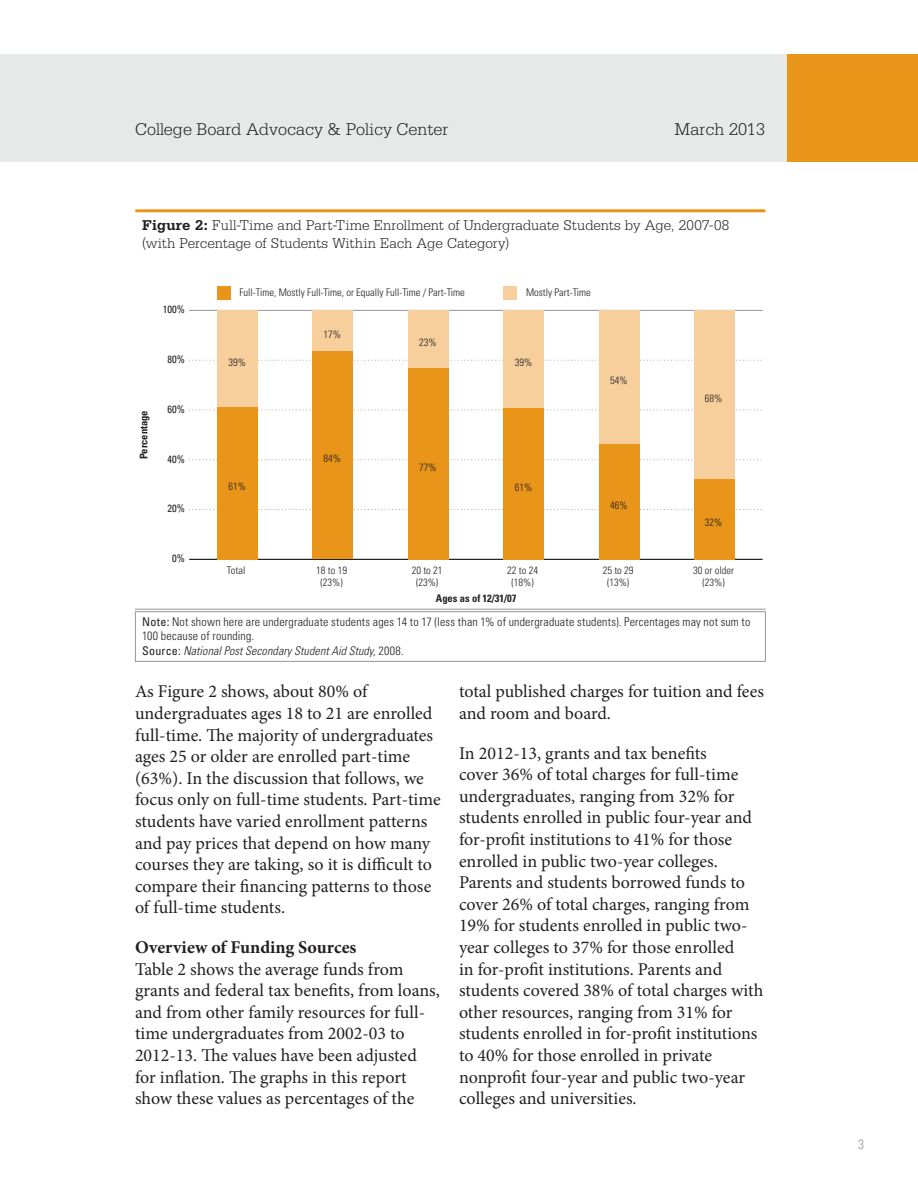
<style>
.page{position:relative;width:918px;height:1188px;background:#fff}
.page>*{position:absolute;margin:0;border:0;box-sizing:border-box;transform-origin:0 0}
.t1{font:18px/21.6px "Minion Pro";letter-spacing:-.005em;color:#231f20}
.t2{font:300 18px "Serifa Std";color:#231f20}
.t3{font:700 18px "Minion Pro";color:#231f20}
.t4{font:300 15px/18px "Serifa Std";letter-spacing:-.005em;color:#231f20}
.t5{font:300 condensed 13.5px "Univers LT Std";color:#949698}
.t6{font:300 condensed 12px/14.4px "Univers LT Std";letter-spacing:.015em;color:#231f20}
.t7{font:300 condensed 10.5px/12.6px "Univers LT Std";color:#231f20;text-align:center}
.t8{font:700 condensed 10.5px "Univers LT Std";color:#231f20}
.t9{font:condensed 10.5px "Univers LT Std";color:#231f20}
.s1{font-weight:700}
.s2{font-weight:400}
.s3{font-style:italic}
</style>
<div class="page">
<div style="left:0;top:54px;width:788px;height:108px;background:#e7e8e8"></div>
<div style="left:788px;top:54px;width:130px;height:108px;background:#e99519"></div>
<hr style="left:135px;top:609px;width:631px;height:1px;background:#949698">
<hr style="left:135px;top:611px;width:631px;height:1px;background:#949698">
<hr style="left:135px;top:612px;width:1px;height:49px;background:#949698">
<hr style="left:135px;top:661px;width:631px;height:1px;background:#949698">
<hr style="left:765px;top:612px;width:1px;height:49px;background:#949698">
<hr style="left:135px;top:209px;width:630px;height:3px;background:#e99519">
<div style="left:217px;top:286px;width:14px;height:14px;background:#e99519"></div>
<div style="left:504px;top:286px;width:13px;height:14px;background:#f6cf9c"></div>
<hr style="left:189px;top:559px;width:573px;height:1px;background:#231f20">
<svg style="left:189px;top:509px;width:573px;height:1px"></svg>
<svg style="left:189px;top:459px;width:573px;height:1px"></svg>
<svg style="left:189px;top:410px;width:573px;height:1px"></svg>
<svg style="left:189px;top:360px;width:573px;height:1px"></svg>
<hr style="left:189px;top:310px;width:573px;height:1px;background:#949698">
<div style="left:217px;top:310px;width:40px;height:97px;background:#f6cf9c"></div>
<div style="left:313px;top:310px;width:40px;height:41px;background:#f6cf9c"></div>
<div style="left:408px;top:310px;width:40px;height:58px;background:#f6cf9c"></div>
<div style="left:504px;top:310px;width:40px;height:98px;background:#f6cf9c"></div>
<div style="left:599px;top:310px;width:40px;height:134px;background:#f6cf9c"></div>
<div style="left:695px;top:310px;width:40px;height:169px;background:#f6cf9c"></div>
<div style="left:217px;top:407px;width:40px;height:152px;background:#e99519"></div>
<div style="left:313px;top:351px;width:40px;height:208px;background:#e99519"></div>
<div style="left:408px;top:368px;width:40px;height:191px;background:#e99519"></div>
<div style="left:504px;top:408px;width:40px;height:151px;background:#e99519"></div>
<div style="left:599px;top:444px;width:40px;height:115px;background:#e99519"></div>
<div style="left:695px;top:479px;width:40px;height:80px;background:#e99519"></div>
<p class="t2" style="left:135px;top:119px;width:315px">College Board Advocacy &amp; Policy Center</p>
<p class="t2" style="left:675px;top:119px;width:92px">March 2013</p>
<p class="t4" style="left:142px;top:217px;width:589px"><span class="s1">Figure 2:</span> Full-Time and Part-Time Enrollment of Undergraduate Students by Age, 2007-08 (with Percentage of Students Within Each Age Category)</p>
<p class="t7" style="left:240px;top:286px;width:227px">Full-Time, Mostly Full-Time, or Equally Full-Time / Part-Time</p>
<p class="t7" style="left:526px;top:286px;width:66px">Mostly Part-Time</p>
<p class="t9" style="left:163px;top:303px;width:24px">100%</p>
<p class="t9" style="left:167px;top:353px;width:19px">80%</p>
<p class="t8" style="left:137px;top:459px;width:51px;rotate:-90deg">Percentage</p>
<p class="t9" style="left:167px;top:402px;width:19px">60%</p>
<p class="t9" style="left:167px;top:452px;width:19px">40%</p>
<p class="t9" style="left:167px;top:502px;width:19px">20%</p>
<p class="t9" style="left:172px;top:552px;width:14px">0%</p>
<p class="t7" style="left:228px;top:356px;width:19px">39%</p>
<p class="t7" style="left:228px;top:480px;width:19px">61%</p>
<p class="t7" style="left:324px;top:328px;width:19px">17%</p>
<p class="t7" style="left:324px;top:452px;width:19px">84%</p>
<p class="t7" style="left:419px;top:336px;width:19px">23%</p>
<p class="t7" style="left:419px;top:461px;width:19px">77%</p>
<p class="t7" style="left:515px;top:356px;width:19px">39%</p>
<p class="t7" style="left:515px;top:481px;width:19px">61%</p>
<p class="t7" style="left:610px;top:374px;width:19px">54%</p>
<p class="t7" style="left:610px;top:499px;width:19px">46%</p>
<p class="t7" style="left:705px;top:392px;width:19px">68%</p>
<p class="t7" style="left:705px;top:516px;width:19px">32%</p>
<p class="t7" style="left:227px;top:564px;width:20px">Total</p>
<p class="t7" style="left:316px;top:564px;width:32px">18 to 19 (23%)</p>
<p class="t7" style="left:412px;top:564px;width:32px">20 to 21 (23%)</p>
<p class="t7" style="left:507px;top:564px;width:32px">22 to 24 (18%)</p>
<p class="t7" style="left:603px;top:564px;width:32px">25 to 29 (13%)</p>
<p class="t7" style="left:693px;top:564px;width:42px">30 or older (23%)</p>
<p class="t8" style="left:436px;top:592px;width:82px">Ages as of 12/31/07</p>
<p class="t6" style="left:142px;top:614px;width:610px"><span class="s2">Note:</span> Not shown here are undergraduate students ages 14 to 17 (less than 1% of undergraduate students). Percentages may not sum to<br>100 because of rounding.<br><span class="s2">Source:</span> <span class="s3">National Post Secondary Student Aid Study,</span> 2008.</p>
<p class="t1" style="left:135px;top:681px;width:307px">As Figure 2 shows, about 80% of undergraduates ages 18 to 21 are enrolled full-time. The majority of undergraduates ages 25 or older are enrolled part-time (63%). In the discussion that follows, we focus only on full-time students. Part-time students have varied enrollment patterns and pay prices that depend on how many courses they are taking, so it is difficult to compare their financing patterns to those of full-time students.</p>
<p class="t3" style="left:135px;top:935px;width:223px">Overview of Funding Sources</p>
<p class="t1" style="left:135px;top:958px;width:306px">Table 2 shows the average funds from grants and federal tax benefits, from loans, and from other family resources for full&shy;time undergraduates from 2002-03 to 2012-13. The values have been adjusted for inflation. The graphs in this report show these values as percentages of the</p>
<p class="t1" style="left:459px;top:681px;width:306px">total published charges for tuition and fees and room and board.</p>
<p class="t1" style="left:459px;top:742px;width:306px">In 2012-13, grants and tax benefits<br>cover 36% of total charges for full-time undergraduates, ranging from 32% for students enrolled in public four-year and for-profit institutions to 41% for those enrolled in public two-year colleges.<br>Parents and students borrowed funds to cover 26% of total charges, ranging from 19% for students enrolled in public two&shy;year colleges to 37% for those enrolled<br>in for-profit institutions. Parents and students covered 38% of total charges with other resources, ranging from 31% for students enrolled in for-profit institutions to 40% for those enrolled in private nonprofit four-year and public two-year colleges and universities.</p>
<p class="t5" style="left:858px;top:1136px;width:7px">3</p>
</div>
